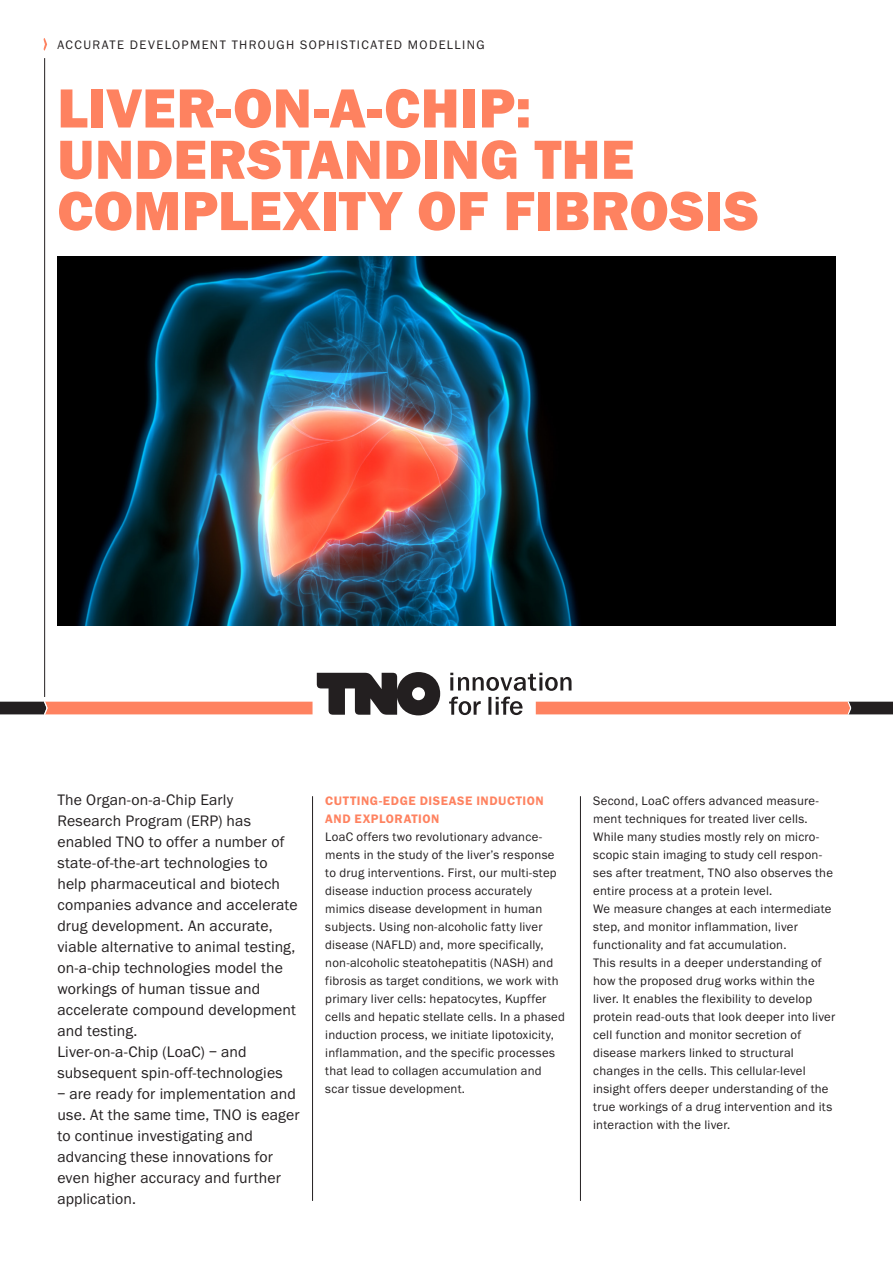
<style>
.page{position:relative;width:893px;height:1263px;background:#fff}
.page>*{position:absolute;margin:0;border:0;box-sizing:border-box;transform-origin:0 0}
._01_TNO-Titel{font:800 57px/51.3px "Franklin Goth EF";letter-spacing:.005em;color:#fe8260}
._05_TNO-Intro{font:15.75px/21px "Franklin Goth EF";letter-spacing:.01em;color:#231f20}
._06_TNO-Bodytekst{font:12.75px/18px "Franklin Goth EF";letter-spacing:.02em;color:#231f20}
._06_TNO-Bodytekst-2{font:12.75px "Franklin Goth EF";letter-spacing:.11em;color:#231f20}
._04_TNO-Tussenkop{font:600 12.75px/18px "Franklin Goth EF";letter-spacing:.045em;color:#fe8260}
</style>
<div class="page">
<hr style="left:312px;top:796px;width:1px;height:405px;background:#231f20">
<hr style="left:580px;top:796px;width:1px;height:405px;background:#231f20">
<hr style="left:44px;top:58px;width:1px;height:639px;background:#231f20">
<img style="left:57px;top:256px;width:779px;height:369px">
<svg style="left:43px;top:38px;width:4px;height:13px"></svg>
<svg style="left:0;top:663px;width:893px;height:53px"></svg>
<p class="_06_TNO-Bodytekst-2" style="left:57px;top:38px;width:429px">ACCURATE DEVELOPMENT THROUGH SOPHISTICATED MODELLING</p>
<p class="_01_TNO-Titel" style="left:57px;top:83px;width:703px">LIVER-ON-A-CHIP:<br>UNDERSTANDING THE<br>COMPLEXITY OF FIBROSIS</p>
<p class="_05_TNO-Intro" style="left:57px;top:789px;width:242px">The Organ-on-a-Chip Early<br>Research Program (ERP) has enabled TNO to offer a number of state-of-the-art technologies to help pharmaceutical and biotech companies advance and accelerate drug development. An accurate, viable alternative to animal testing, on-a-chip technologies model the workings of human tissue and accelerate compound development and testing.</p>
<p class="_05_TNO-Intro" style="left:57px;top:1041px;width:227px">Liver-on-a-Chip (LoaC) – and subsequent spin-off-technologies</p>
<p class="_05_TNO-Intro" style="left:57px;top:1083px;width:244px">– are ready for implementation and use. At the same time, TNO is eager to continue investigating and advancing these innovations for even higher accuracy and further application.</p>
<p class="_04_TNO-Tussenkop" style="left:325px;top:792px;width:220px">CUTTING-EDGE DISEASE INDUCTION<br>AND EXPLORATION</p>
<p class="_06_TNO-Bodytekst" style="left:325px;top:828px;width:241px">LoaC offers two revolutionary advance&shy;ments in the study of the liver’s response to drug interventions. First, our multi-step disease induction process accurately mimics disease development in human subjects. Using non-alcoholic fatty liver disease (NAFLD) and, more specifically, non-alcoholic steatohepatitis (NASH) and fibrosis as target conditions, we work with primary liver cells: hepatocytes, Kupffer cells and hepatic stellate cells. In a phased induction process, we initiate lipotoxicity, inflammation, and the specific processes that lead to collagen accumulation and scar tissue development.</p>
<p class="_06_TNO-Bodytekst" style="left:593px;top:792px;width:244px">Second, LoaC offers advanced measure&shy;ment techniques for treated liver cells.<br>While many studies mostly rely on micro&shy;scopic stain imaging to study cell respon&shy;ses after treatment, TNO also observes the entire process at a protein level.<br>We measure changes at each intermediate step, and monitor inflammation, liver functionality and fat accumulation.<br>This results in a deeper understanding of how the proposed drug works within the liver. It enables the flexibility to develop protein read-outs that look deeper into liver cell function and monitor secretion of disease markers linked to structural changes in the cells. This cellular-level insight offers deeper understanding of the true workings of a drug intervention and its interaction with the liver.</p>
</div>
